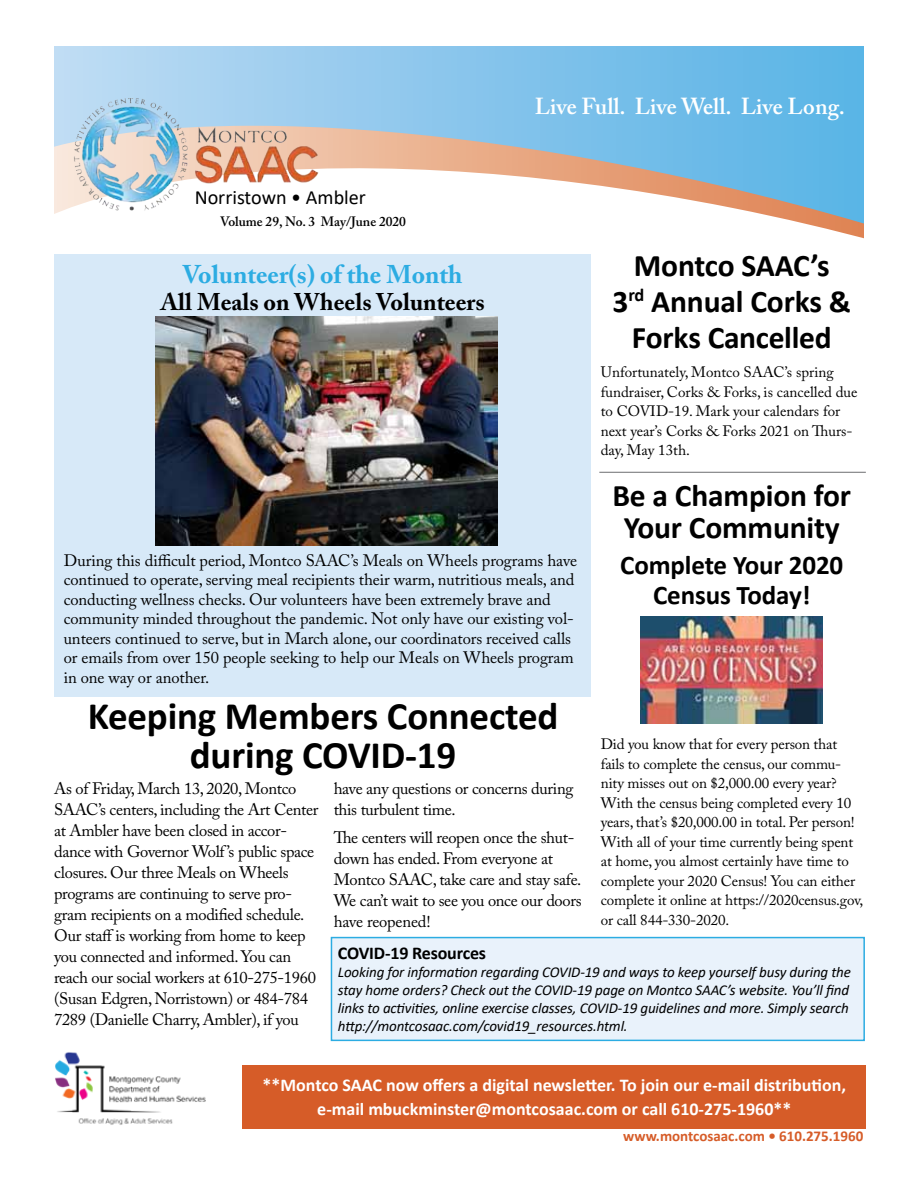
<style>
.page{position:relative;width:918px;height:1188px;background:#fff}
.page>*{position:absolute;margin:0;border:0;box-sizing:border-box;transform-origin:0 0}
.t1{font:700 39px/39px "Calibri";letter-spacing:-.005em;color:#000;text-align:center}
.t2{font:700 31.5px/36px "Calibri";letter-spacing:-.005em;color:#000;text-align:center}
.t3{font:700 27px/30px "Calibri";letter-spacing:-.005em;color:#000;text-align:center}
.t4{font:700 25.5px "Adobe Caslon Pro";color:#2cace2}
.t5{font:700 24px "Adobe Caslon Pro";color:#000}
.t6{font:600 23.1px "Adobe Caslon Pro";color:#fff}
.t7{font:20.1px "Calibri";color:#000}
.t8{font:700 18px/24px "Calibri";color:#fff;text-align:center}
.t9{font:700 18px "Calibri";letter-spacing:-.01em;color:#000}
.t10{font:16.5px/21px "Adobe Caslon Pro";letter-spacing:-.02em;color:#000}
.t11{font:15px/19.5px "Adobe Caslon Pro";letter-spacing:-.01em;color:#000}
.t12{font:italic 15px/18px "Calibri";letter-spacing:-.01em;color:#000}
.t13{font:700 15px "Calibri";color:#d65c28}
.t14{font:600 13.5px "Adobe Caslon Pro";color:#000}
</style>
<div class="page">
<div style="left:54px;top:46px;width:810px;height:219px;background:linear-gradient(to right,#bedbf3,#57b2e5)"></div>
<svg style="left:54px;top:127px;width:810px;height:138px"></svg>
<img style="left:64px;top:85px;width:263px;height:137px">
<div style="left:54px;top:254px;width:22px;height:11px;background:#d7e9f8"></div>
<div style="left:55px;top:254px;width:536px;height:443px;background:#d7e9f8"></div>
<div style="left:243px;top:1065px;width:623px;height:63px;background:#d65c28"></div>
<img style="left:55px;top:1052px;width:151px;height:73px">
<img style="left:156px;top:316px;width:342px;height:230px">
<img style="left:641px;top:616px;width:182px;height:107px">
<div style="left:331px;top:937px;width:534px;height:104px;background:#e9f2fb;border:2px solid #2cace2"></div>
<hr style="left:599px;top:472px;width:267px;height:1px;background:#6d6e71">
<p class="t7" style="left:195px;top:184px;width:173px">Norristown • Ambler</p>
<p class="t14" style="left:220px;top:214px;width:188px">Volume 29, No. 3 May/June 2020</p>
<h3 class="t4" style="left:183px;top:260px;width:281px">Volunteer(s) of the Month</h3>
<h3 class="t5" style="left:161px;top:288px;width:325px">All Meals on Wheels Volunteers</h3>
<h3 class="t6" style="left:535px;top:93px;width:312px">Live Full. Live Well. Live Long.</h3>
<h2 class="t2" style="left:613px;top:247px;width:240px">Montco SAAC’s<br>3<sup>rd</sup> Annual Corks &amp;<br>Forks Cancelled</h2>
<p class="t11" style="left:601px;top:362px;width:258px">Unfortunately, Montco SAAC’s spring fundraiser, Corks &amp; Forks, is cancelled due to COVID-19. Mark your calendars for next year’s Corks &amp; Forks 2021 on Thurs&shy;day, May 13th.</p>
<p class="t10" style="left:64px;top:550px;width:515px;line-height:19.5px">During this difficult period, Montco SAAC’s Meals on Wheels programs have continued to operate, serving meal recipients their warm, nutritious meals, and conducting wellness checks. Our volunteers have been extremely brave and community minded throughout the pandemic. Not only have our existing vol&shy;unteers continued to serve, but in March alone, our coordinators received calls or emails from over 150 people seeking to help our Meals on Wheels program in one way or another.</p>
<h2 class="t2" style="left:612px;top:480px;width:240px;line-height:31.5px">Be a Champion for<br>Your Community</h2>
<h3 class="t3" style="left:620px;top:550px;width:225px">Complete Your 2020<br>Census Today!</h3>
<h1 class="t1" style="left:88px;top:696px;width:472px">Keeping Members Connected during COVID-19</h1>
<p class="t11" style="left:601px;top:734px;width:264px">Did you know that for every person that fails to complete the census, our commu&shy;nity misses out on $2,000.00 every year?<br>With the census being completed every 10 years, that’s $20,000.00 in total. Per person!<br>With all of your time currently being spent at home, you almost certainly have time to complete your 2020 Census! You can either complete it online at https://2020census.gov, or call 844-330-2020.</p>
<p class="t10" style="left:54px;top:778px;width:266px">As of Friday, March 13, 2020, Montco SAAC’s centers, including the Art Center at Ambler have been closed in accor&shy;dance with Governor Wolf ’s public space closures. Our three Meals on Wheels programs are continuing to serve pro&shy;gram recipients on a modified schedule.<br>Our staff is working from home to keep you connected and informed. You can reach our social workers at 610-275-1960 (Susan Edgren, Norristown) or 484-784<br>7289 (Danielle Charry, Ambler), if you</p>
<p class="t10" style="left:334px;top:778px;width:241px">have any questions or concerns during this turbulent time.</p>
<p class="t10" style="left:334px;top:827px;width:249px">The centers will reopen once the shut&shy;down has ended. From everyone at<br>Montco SAAC, take care and stay safe.<br>We can’t wait to see you once our doors have reopened!</p>
<p class="t9" style="left:338px;top:940px;width:150px">COVID-19 Resources</p>
<p class="t12" style="left:338px;top:962px;width:515px">Looking for information regarding COVID-19 and ways to keep yourself busy during the stay home orders? Check out the COVID-19 page on Montco SAAC’s website. You’ll find links to activities, online exercise classes, COVID-19 guidelines and more. Simply search http://montcosaac.com/covid19_resources.html.</p>
<p class="t8" style="left:263px;top:1073px;width:585px">**Montco SAAC now offers a digital newsletter. To join our e-mail distribution, e-mail mbuckminster@montcosaac.com or call 610-275-1960**</p>
<p class="t13" style="left:623px;top:1125px;width:242px">www.montcosaac.com • 610.275.1960</p>
</div>
